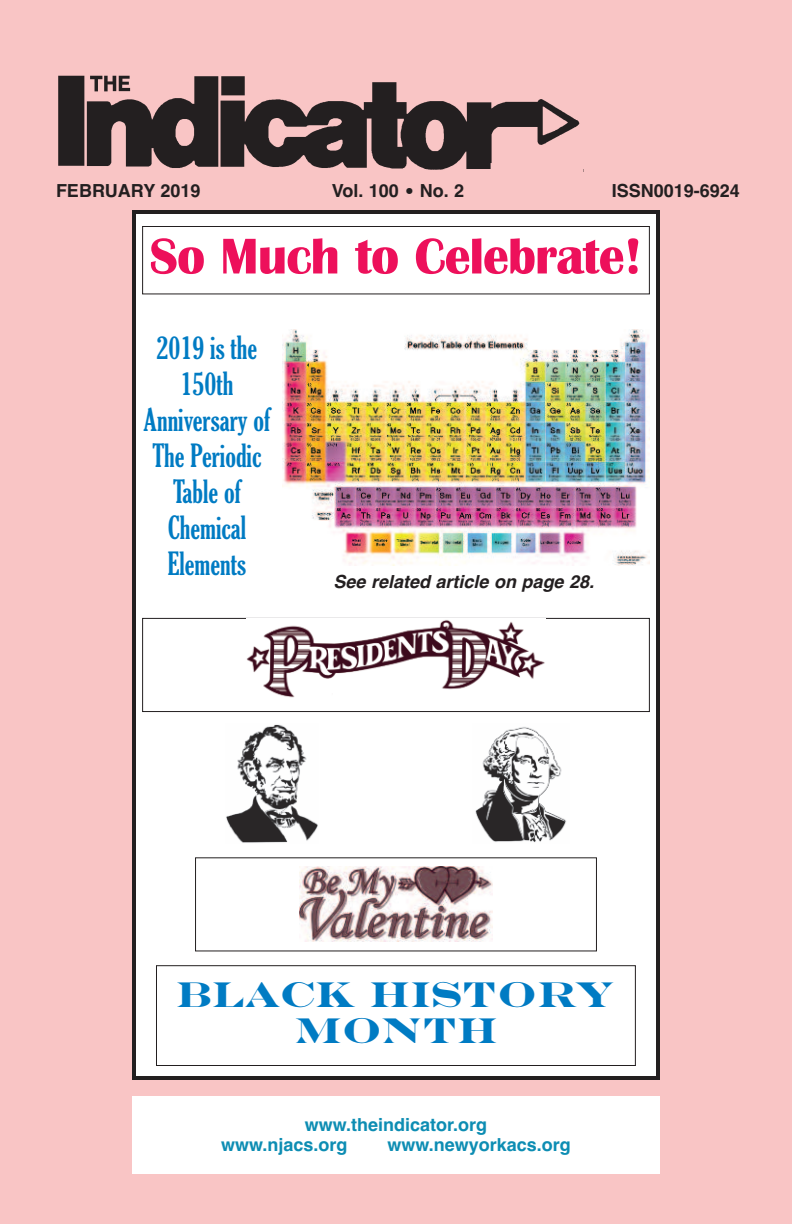
<style>
.page{position:relative;width:792px;height:1224px;background:#f9c5c5}
.page>*{position:absolute;margin:0;border:0;box-sizing:border-box;transform-origin:0 0}
.t1{font:700 52px "Britannic";letter-spacing:-.02em;color:#ed105b}
.t2{font:700 36px/36px "Engravers";color:#007bc3;text-align:center}
.t3{font:extra-condensed 31px/36px "Gloucester";color:#007bc3;text-align:center}
.t4{font:700 18px/20px "Helvetica";color:#0d8db3}
.t5{font:700 18px "Helvetica";color:#231f20}
.t6{font:italic 700 18px "Helvetica";color:#231f20}
.s1{font-size:28px}
</style>
<div class="page">
<img style="left:58px;top:75px;width:526px;height:97px">
<div style="left:132px;top:1096px;width:528px;height:78px;background:#fff"></div>
<div style="left:134px;top:212px;width:524px;height:866px;background:#fff"></div>
<div style="left:132px;top:210px;width:528px;height:870px;border:4px solid #231f20"></div>
<div style="left:142px;top:226px;width:508px;height:68px;border:1px solid #231f20"></div>
<div style="left:156px;top:965px;width:480px;height:101px;border:1px solid #231f20"></div>
<img style="left:282px;top:329px;width:368px;height:237px">
<img style="left:226px;top:724px;width:92px;height:119px">
<img style="left:475px;top:727px;width:91px;height:116px">
<img style="left:299px;top:866px;width:194px;height:76px">
<div style="left:142px;top:618px;width:508px;height:94px;border:1px solid #231f20"></div>
<img style="left:247px;top:619px;width:298px;height:79px">
<p class="t5" style="left:56px;top:180px;width:146px">FEBRUARY 2019</p>
<p class="t5" style="left:332px;top:180px;width:134px">Vol. 100 <span class="s1">•</span> No. 2</p>
<p class="t5" style="left:612px;top:180px;width:130px">ISSN0019-6924</p>
<h1 class="t1" style="left:149px;top:225px;width:495px">So Much to Celebrate!</h1>
<p class="t3" style="left:144px;top:330px;width:128px">2019 is the<br>150th<br>Anniversary of<br>The Periodic<br>Table of<br>Chemical<br>Elements</p>
<p class="t6" style="left:334px;top:571px;width:262px">See related article on page 28.</p>
<p class="t2" style="left:176px;top:976px;width:440px">BLACK HISTORY<br>MONTH</p>
<p class="t4" style="left:221px;top:1115px;width:268px;text-indent:84px">www.theindicator.org www.njacs.org</p>
<p class="t4" style="left:388px;top:1135px;width:185px">www.newyorkacs.org</p>
</div>
